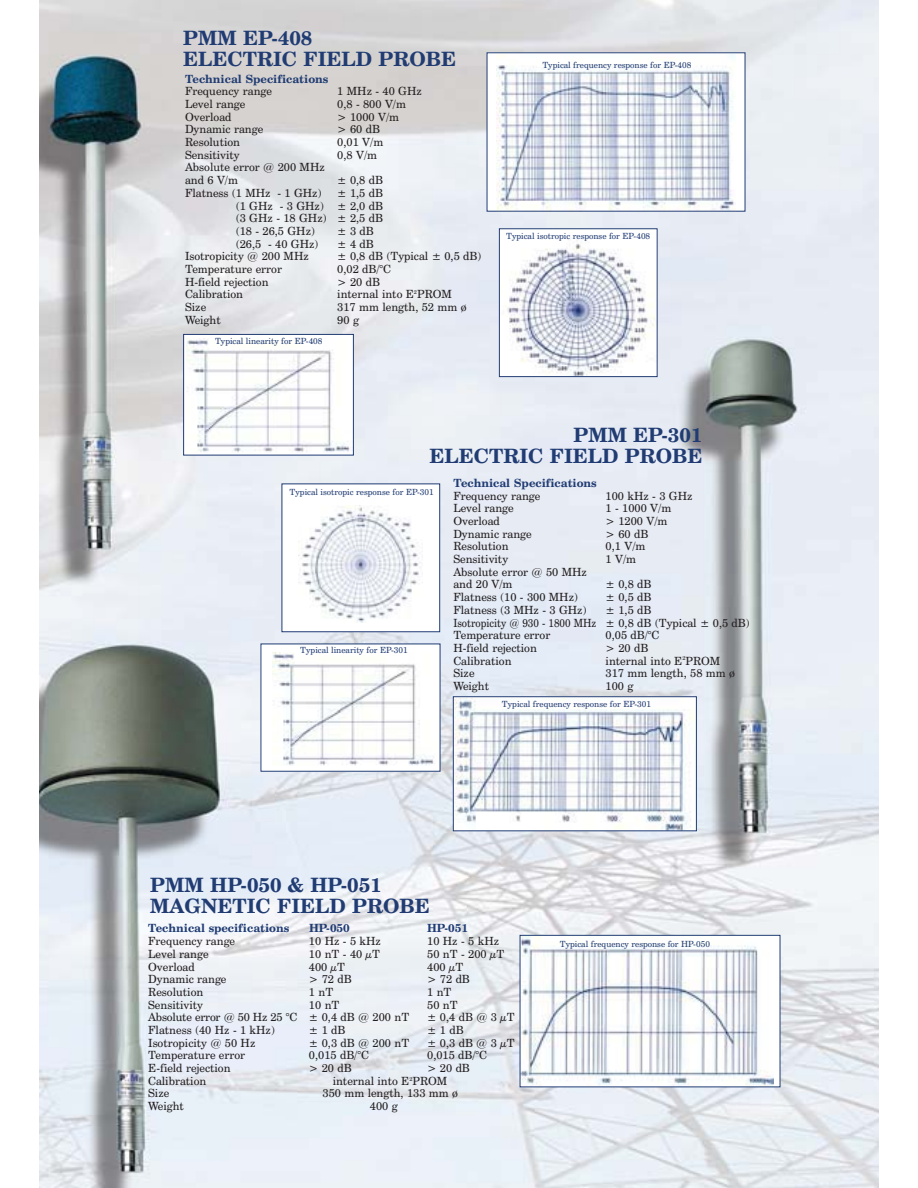
<style>
.page{position:relative;width:918px;height:1188px;background:#fff}
.page>*{position:absolute;margin:0;border:0;box-sizing:border-box;transform-origin:0 0}
.t1{font:700 19.8px/21.1px "Century Schoolbook BT";color:#203c73}
.t2{font:11.25px/12.8px "Century Schoolbook BT";color:#221e1f}
.t3{font:700 11.25px "Century Schoolbook BT";color:#203c73}
.t4{font:8.4px "Century Schoolbook BT";color:#203c73}
</style>
<div class="page">
<img style="left:40px;top:0;width:838px;height:1188px">
<div style="left:282px;top:484px;width:158px;height:148px;background:#fff"></div>
<img style="left:298px;top:505px;width:123px;height:117px">
<div style="left:282px;top:484px;width:158px;height:148px;border:1px solid #203c73"></div>
<div style="left:261px;top:644px;width:179px;height:127px;background:#fff"></div>
<img style="left:272px;top:653px;width:162px;height:113px">
<img style="left:455px;top:699px;width:240px;height:130px">
<div style="left:453px;top:696px;width:244px;height:135px;border:1px solid #203c73"></div>
<div style="left:487px;top:53px;width:258px;height:158px;background:#fff"></div>
<img style="left:496px;top:55px;width:240px;height:155px">
<img style="left:522px;top:937px;width:251px;height:148px">
<div style="left:520px;top:935px;width:260px;height:152px;border:1px solid #203c73"></div>
<div style="left:184px;top:334px;width:169px;height:121px;background:#fff"></div>
<img style="left:187px;top:340px;width:163px;height:112px">
<div style="left:183px;top:334px;width:171px;height:121px;border:1px solid #203c73"></div>
<img style="left:501px;top:230px;width:154px;height:145px">
<div style="left:499px;top:228px;width:158px;height:149px;border:1px solid #203c73"></div>
<h1 class="t1" style="left:183px;top:28px;width:274px">PMM EP-408<br>ELECTRIC FIELD PROBE</h1>
<p class="t3" style="left:185px;top:74px;width:145px">Technical Specifications</p>
<p class="t2" style="left:185px;top:86px;width:88px">Frequency range</p>
<p class="t2" style="left:337px;top:86px;width:86px">1 MHz - 40 GHz</p>
<p class="t2" style="left:185px;top:98px;width:62px">Level range</p>
<p class="t2" style="left:337px;top:98px;width:70px">0,8 - 800 V/m</p>
<p class="t2" style="left:185px;top:111px;width:48px">Overload</p>
<p class="t2" style="left:337px;top:111px;width:63px">&gt; 1000 V/m</p>
<p class="t2" style="left:185px;top:124px;width:80px">Dynamic range</p>
<p class="t2" style="left:337px;top:124px;width:44px">&gt; 60 dB</p>
<p class="t2" style="left:185px;top:136px;width:57px">Resolution</p>
<p class="t2" style="left:337px;top:136px;width:47px">0,01 V/m</p>
<p class="t2" style="left:185px;top:149px;width:56px">Sensitivity</p>
<p class="t2" style="left:337px;top:149px;width:41px">0,8 V/m</p>
<p class="t2" style="left:185px;top:162px;width:141px">Absolute error @ 200 MHz and 6 V/m</p>
<p class="t2" style="left:337px;top:174px;width:47px">± 0,8 dB</p>
<p class="t2" style="left:185px;top:187px;width:138px">Flatness (1 MHz - 1 GHz)</p>
<p class="t2" style="left:236px;top:187px;width:149px;text-align:justify;text-indent:102px">± 1,5 dB (1 GHz - 3 GHz) ± 2,0 dB (3 GHz - 18 GHz) ± 2,5 dB (18 - 26,5 GHz)</p>
<p class="t2" style="left:337px;top:225px;width:38px">± 3 dB</p>
<p class="t2" style="left:236px;top:238px;width:84px">(26,5 - 40 GHz)</p>
<p class="t2" style="left:337px;top:238px;width:38px">± 4 dB</p>
<p class="t2" style="left:185px;top:251px;width:125px">Isotropicity @ 200 MHz</p>
<p class="t2" style="left:337px;top:251px;width:146px">± 0,8 dB (Typical ± 0,5 dB)</p>
<p class="t2" style="left:185px;top:263px;width:99px">Temperature error</p>
<p class="t2" style="left:337px;top:263px;width:55px">0,02 dB/°C</p>
<p class="t2" style="left:185px;top:276px;width:85px">H-field rejection</p>
<p class="t2" style="left:337px;top:276px;width:44px">&gt; 20 dB</p>
<p class="t2" style="left:185px;top:289px;width:60px">Calibration</p>
<p class="t2" style="left:337px;top:289px;width:116px">internal into E<sup>2</sup>PROM</p>
<p class="t2" style="left:185px;top:301px;width:23px">Size</p>
<p class="t2" style="left:337px;top:301px;width:131px">317 mm length, 52 mm ø</p>
<p class="t2" style="left:185px;top:314px;width:37px">Weight</p>
<p class="t2" style="left:337px;top:314px;width:23px">90 g</p>
<p class="t4" style="left:215px;top:337px;width:109px">Typical linearity for EP-408</p>
<p class="t4" style="left:542px;top:61px;width:151px">Typical frequency response for EP-408</p>
<p class="t4" style="left:506px;top:233px;width:146px">Typical isotropic response for EP-408</p>
<h1 class="t1" style="left:430px;top:426px;width:274px;text-align:right">PMM EP-301<br>ELECTRIC FIELD PROBE</h1>
<p class="t4" style="left:290px;top:488px;width:146px">Typical isotropic response for EP-301</p>
<p class="t3" style="left:453px;top:478px;width:145px">Technical Specifications</p>
<p class="t2" style="left:453px;top:490px;width:88px">Frequency range</p>
<p class="t2" style="left:606px;top:490px;width:88px">100 kHz - 3 GHz</p>
<p class="t2" style="left:453px;top:502px;width:62px">Level range</p>
<p class="t2" style="left:606px;top:502px;width:67px">1 - 1000 V/m</p>
<p class="t2" style="left:453px;top:515px;width:48px">Overload</p>
<p class="t2" style="left:606px;top:515px;width:63px">&gt; 1200 V/m</p>
<p class="t2" style="left:453px;top:528px;width:80px">Dynamic range</p>
<p class="t2" style="left:606px;top:528px;width:44px">&gt; 60 dB</p>
<p class="t2" style="left:453px;top:541px;width:57px">Resolution</p>
<p class="t2" style="left:606px;top:541px;width:41px">0,1 V/m</p>
<p class="t2" style="left:453px;top:553px;width:56px">Sensitivity</p>
<p class="t2" style="left:606px;top:553px;width:32px">1 V/m</p>
<p class="t2" style="left:453px;top:566px;width:135px">Absolute error @ 50 MHz and 20 V/m</p>
<p class="t2" style="left:606px;top:579px;width:47px">± 0,8 dB</p>
<p class="t4" style="left:300px;top:647px;width:109px">Typical linearity for EP-301</p>
<p class="t2" style="left:453px;top:591px;width:126px">Flatness (10 - 300 MHz)</p>
<p class="t2" style="left:606px;top:591px;width:47px">± 0,5 dB</p>
<p class="t2" style="left:453px;top:604px;width:135px">Flatness (3 MHz - 3 GHz)</p>
<p class="t2" style="left:453px;top:604px;width:298px;text-indent:152px">± 1,5 dB<br>Isotropicity @ 930 - 1800 MHz ± 0,8 dB (Typical ± 0,5 dB)<br>Temperature error</p>
<p class="t2" style="left:606px;top:629px;width:55px">0,05 dB/°C</p>
<p class="t2" style="left:453px;top:642px;width:85px">H-field rejection</p>
<p class="t2" style="left:606px;top:642px;width:44px">&gt; 20 dB</p>
<p class="t2" style="left:453px;top:655px;width:60px">Calibration</p>
<p class="t2" style="left:606px;top:655px;width:116px">internal into E<sup>2</sup>PROM</p>
<p class="t2" style="left:453px;top:667px;width:23px">Size</p>
<p class="t2" style="left:606px;top:667px;width:131px">317 mm length, 58 mm ø</p>
<p class="t2" style="left:453px;top:680px;width:37px">Weight</p>
<p class="t2" style="left:606px;top:680px;width:29px">100 g</p>
<p class="t4" style="left:502px;top:700px;width:151px">Typical frequency response for EP-301</p>
<h1 class="t1" style="left:150px;top:875px;width:281px">PMM HP-050 &amp; HP-051<br>MAGNETIC FIELD PROBE</h1>
<p class="t3" style="left:148px;top:924px;width:143px">Technical specifications</p>
<p class="t3" style="left:309px;top:924px;width:42px">HP-050</p>
<p class="t3" style="left:427px;top:924px;width:42px">HP-051</p>
<p class="t2" style="left:148px;top:935px;width:88px">Frequency range</p>
<p class="t2" style="left:309px;top:935px;width:74px">10 Hz - 5 kHz</p>
<p class="t2" style="left:427px;top:935px;width:74px">10 Hz - 5 kHz</p>
<p class="t2" style="left:148px;top:948px;width:62px">Level range</p>
<p class="t2" style="left:309px;top:948px;width:73px">10 nT - 40 μT</p>
<p class="t2" style="left:427px;top:948px;width:79px">50 nT - 200 μT</p>
<p class="t2" style="left:148px;top:961px;width:48px">Overload</p>
<p class="t2" style="left:309px;top:961px;width:38px">400 μT</p>
<p class="t2" style="left:427px;top:961px;width:38px">400 μT</p>
<p class="t2" style="left:148px;top:973px;width:80px">Dynamic range</p>
<p class="t2" style="left:309px;top:973px;width:44px">&gt; 72 dB</p>
<p class="t2" style="left:427px;top:973px;width:44px">&gt; 72 dB</p>
<p class="t2" style="left:148px;top:986px;width:57px">Resolution</p>
<p class="t2" style="left:309px;top:986px;width:26px">1 nT</p>
<p class="t2" style="left:427px;top:986px;width:26px">1 nT</p>
<p class="t2" style="left:148px;top:999px;width:56px">Sensitivity</p>
<p class="t2" style="left:309px;top:999px;width:32px">10 nT</p>
<p class="t2" style="left:427px;top:999px;width:32px">50 nT</p>
<p class="t2" style="left:148px;top:1011px;width:263px">Absolute error @ 50 Hz 25 °C ± 0,4 dB @ 200 nT</p>
<p class="t2" style="left:427px;top:1011px;width:89px">± 0,4 dB @ 3 μT</p>
<p class="t2" style="left:148px;top:1024px;width:128px">Flatness (40 Hz - 1 kHz)</p>
<p class="t2" style="left:309px;top:1024px;width:38px">± 1 dB</p>
<p class="t2" style="left:427px;top:1024px;width:38px">± 1 dB</p>
<p class="t2" style="left:148px;top:1037px;width:109px">Isotropicity @ 50 Hz</p>
<p class="t2" style="left:309px;top:1037px;width:102px">± 0,3 dB @ 200 nT</p>
<p class="t2" style="left:427px;top:1037px;width:89px">± 0,3 dB @ 3 μT</p>
<p class="t2" style="left:148px;top:1050px;width:99px">Temperature error</p>
<p class="t2" style="left:309px;top:1050px;width:61px">0,015 dB/°C</p>
<p class="t2" style="left:427px;top:1050px;width:61px">0,015 dB/°C</p>
<p class="t2" style="left:148px;top:1062px;width:84px">E-field rejection</p>
<p class="t2" style="left:309px;top:1062px;width:44px">&gt; 20 dB</p>
<p class="t2" style="left:427px;top:1062px;width:44px">&gt; 20 dB</p>
<p class="t2" style="left:148px;top:1075px;width:60px">Calibration</p>
<p class="t2" style="left:333px;top:1075px;width:116px">internal into E<sup>2</sup>PROM</p>
<p class="t2" style="left:148px;top:1088px;width:23px">Size</p>
<p class="t2" style="left:323px;top:1088px;width:137px">350 mm length, 133 mm ø</p>
<p class="t2" style="left:148px;top:1100px;width:37px">Weight</p>
<p class="t2" style="left:370px;top:1100px;width:29px">400 g</p>
<p class="t4" style="left:560px;top:940px;width:152px">Typical frequency response for HP-050</p>
</div>
